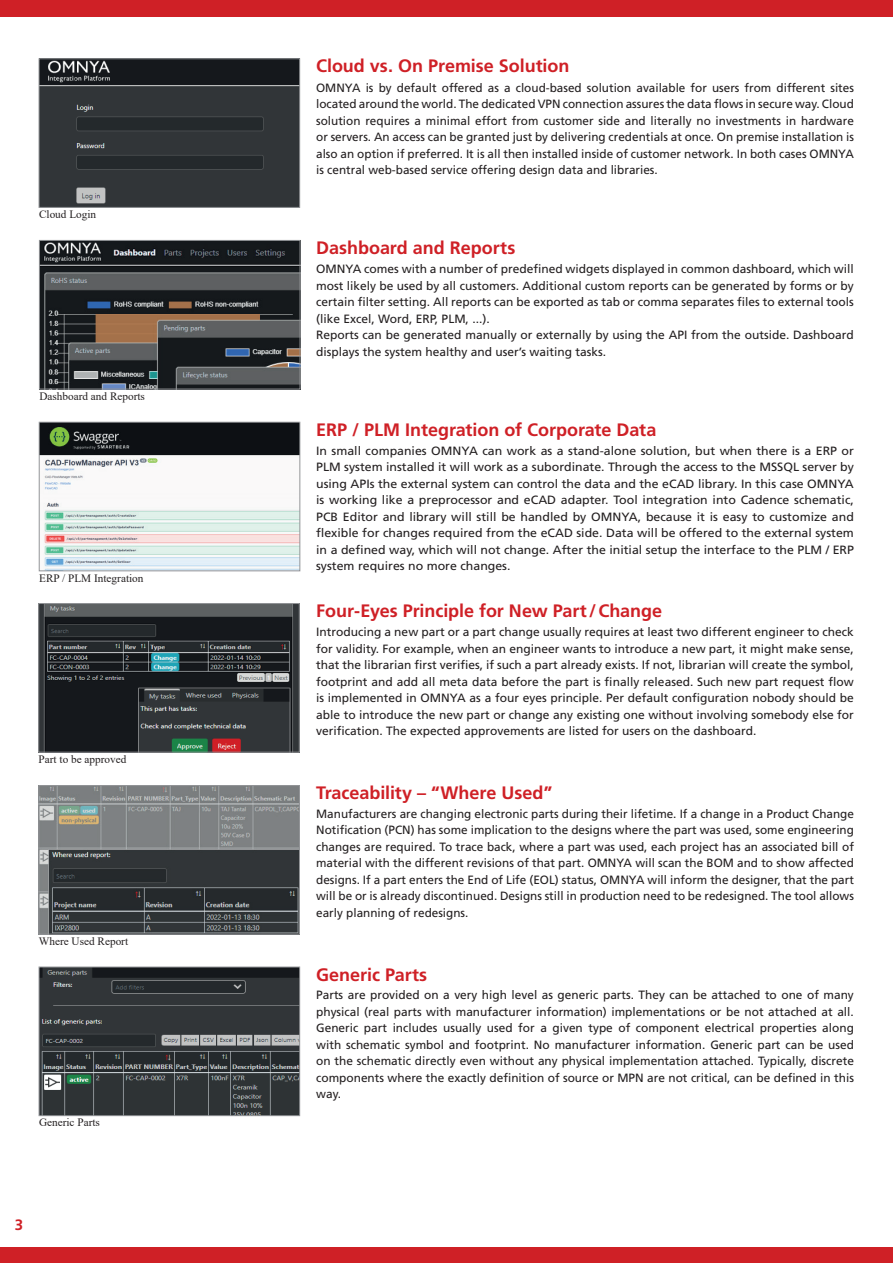
<style>
.page{position:relative;width:893px;height:1263px;background:#fff}
.page>*{position:absolute;margin:0;border:0;box-sizing:border-box;transform-origin:0 0}
.t1{font:700 18px "Frutiger LT Std";letter-spacing:-.005em;color:#cf2026}
.t2{font:700 15px "Frutiger LT Std";color:#cf2026}
.t3{font:12px/16.5px "Frutiger LT Std";color:#231f20;text-align:justify}
.t4{font:11.25px "Times New Roman";color:#231f20}
</style>
<div class="page">
<div style="left:0;top:0;width:893px;height:17px;background:#cf2026"></div>
<div style="left:0;top:1247px;width:893px;height:16px;background:#cf2026"></div>
<img style="left:41px;top:424px;width:257px;height:145px">
<div style="left:39px;top:422px;width:261px;height:149px;border:1px solid #939598"></div>
<img style="left:40px;top:605px;width:257px;height:145px">
<div style="left:38px;top:603px;width:261px;height:149px;border:1px solid #939598"></div>
<img style="left:41px;top:787px;width:257px;height:145px">
<div style="left:39px;top:785px;width:261px;height:149px;border:1px solid #939598"></div>
<img style="left:41px;top:242px;width:257px;height:145px">
<div style="left:39px;top:240px;width:261px;height:149px;border:1px solid #939598"></div>
<img style="left:41px;top:969px;width:257px;height:145px">
<div style="left:39px;top:967px;width:261px;height:149px;border:1px solid #939598"></div>
<img style="left:41px;top:61px;width:257px;height:145px">
<div style="left:39px;top:59px;width:261px;height:149px;border:1px solid #939598"></div>
<p class="t4" style="left:39px;top:206px;width:59px">Cloud Login</p>
<p class="t4" style="left:39px;top:388px;width:107px">Dashboard and Reports</p>
<p class="t4" style="left:39px;top:570px;width:106px">ERP / PLM Integration</p>
<p class="t4" style="left:39px;top:751px;width:89px">Part to be approved</p>
<p class="t4" style="left:39px;top:933px;width:91px">Where Used Report</p>
<p class="t4" style="left:39px;top:1115px;width:62px">Generic Parts</p>
<p class="t2" style="left:15px;top:1216px;width:10px">3</p>
<h1 class="t1" style="left:316px;top:55px;width:255px">Cloud vs. On Premise Solution</h1>
<p class="t3" style="left:316px;top:79px;width:539px">OMNYA is by default offered as a cloud-based solution available for users from different sites located around the world. The dedicated VPN connection assures the data flows in secure way. Cloud solution requires a minimal effort from customer side and literally no investments in hardware or servers. An access can be granted just by delivering credentials at once. On premise installation is also an option if preferred. It is all then installed inside of customer network. In both cases OMNYA is central web-based service offering design data and libraries.</p>
<h1 class="t1" style="left:316px;top:237px;width:201px">Dashboard and Reports</h1>
<p class="t3" style="left:316px;top:261px;width:539px;text-align:left">OMNYA comes with a number of predefined widgets displayed in common dashboard, which will most likely be used by all customers. Additional custom reports can be generated by forms or by certain filter setting. All reports can be exported as tab or comma separates files to external tools (like Excel, Word, ERP, PLM, ...).<br>Reports can be generated manually or externally by using the API from the outside. Dashboard displays the system healthy and user’s waiting tasks.</p>
<h1 class="t1" style="left:316px;top:419px;width:342px">ERP / PLM Integration of Corporate Data</h1>
<p class="t3" style="left:316px;top:442px;width:539px">In small companies OMNYA can work as a stand-alone solution, but when there is a ERP or PLM system installed it will work as a subordinate. Through the access to the MSSQL server by using APIs the external system can control the data and the eCAD library. In this case OMNYA is working like a preprocessor and eCAD adapter. Tool integration into Cadence schematic, PCB Editor and library will still be handled by OMNYA, because it is easy to customize and flexible for changes required from the eCAD side. Data will be offered to the external system in a defined way, which will not change. After the initial setup the interface to the PLM / ERP system requires no more changes.</p>
<h1 class="t1" style="left:316px;top:600px;width:347px">Four-Eyes Principle for New Part/Change</h1>
<p class="t3" style="left:316px;top:624px;width:539px">Introducing a new part or a part change usually requires at least two different engineer to check for validity. For example, when an engineer wants to introduce a new part, it might make sense, that the librarian first verifies, if such a part already exists. If not, librarian will create the symbol, footprint and add all meta data before the part is finally released. Such new part request flow is implemented in OMNYA as a four eyes principle. Per default configuration nobody should be able to introduce the new part or change any existing one without involving somebody else for verification. The expected approvements are listed for users on the dashboard.</p>
<h1 class="t1" style="left:316px;top:782px;width:238px">Traceability – “Where Used”</h1>
<p class="t3" style="left:316px;top:805px;width:539px">Manufacturers are changing electronic parts during their lifetime. If a change in a Product Change Notification (PCN) has some implication to the designs where the part was used, some engineering changes are required. To trace back, where a part was used, each project has an associated bill of material with the different revisions of that part. OMNYA will scan the BOM and to show affected designs. If a part enters the End of Life (EOL) status, OMNYA will inform the designer, that the part will be or is already discontinued. Designs still in production need to be redesigned. The tool allows early planning of redesigns.</p>
<h1 class="t1" style="left:316px;top:964px;width:113px">Generic Parts</h1>
<p class="t3" style="left:316px;top:987px;width:539px">Parts are provided on a very high level as generic parts. They can be attached to one of many physical (real parts with manufacturer information) implementations or be not attached at all.<br>Generic part includes usually used for a given type of component electrical properties along with schematic symbol and footprint. No manufacturer information. Generic part can be used on the schematic directly even without any physical implementation attached. Typically, discrete components where the exactly definition of source or MPN are not critical, can be defined in this way.</p>
</div>
